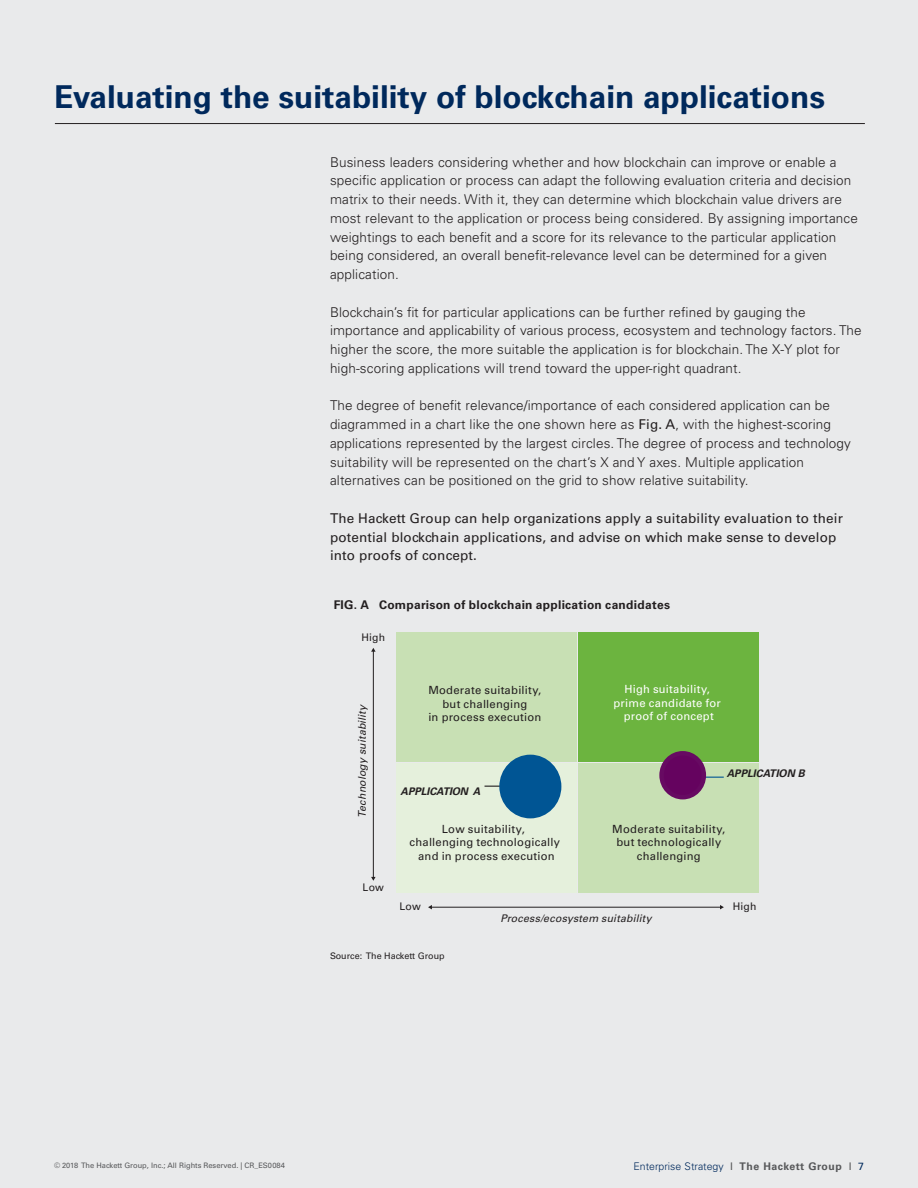
<style>
.page{position:relative;width:918px;height:1188px;background:#e9eaeb}
.page>*{position:absolute;margin:0;border:0;box-sizing:border-box;transform-origin:0 0}
.t1{font:700 31.5px "Univers LT Std";color:#00295c}
.t2{font:300 13.5px/18.8px "Univers LT Std";letter-spacing:.01em;color:#231f20}
.t3{font:13.5px/18.8px "Univers LT Std";letter-spacing:.01em;color:#231f20}
.t4{font:700 12px "Univers LT Std";letter-spacing:.025em;color:#231f20}
.t5{font:11.25px/13.5px "Univers LT Std";letter-spacing:.02em;color:#231f20;text-align:center}
.t6{font:11.25px/13.5px "Univers LT Std";letter-spacing:.02em;color:#fff;text-align:center}
.t7{font:italic 10.5px "Univers LT Std";letter-spacing:.015em;color:#231f20}
.t8{font:300 10.5px "Univers LT Std";color:#00295c}
.t9{font:italic 700 10.5px "Univers LT Std";letter-spacing:-.01em;color:#231f20}
.t10{font:10.5px "Univers LT Std";letter-spacing:.015em;color:#231f20}
.t11{font:9px "Univers LT Std";color:#231f20}
.t12{font:7.5px "Univers LT Std";color:#57585a}
.s1{font-weight:400}
.s2{font-weight:400;color:#57585a}
.s3{font-weight:700;color:#57585a}
</style>
<div class="page">
<hr style="left:55px;top:123px;width:810px;height:1px;background:#231f20">
<div style="left:579px;top:764px;width:180px;height:129px;background:#c8e0b4"></div>
<svg style="left:706px;top:777px;width:18px;height:1px"></svg>
<div style="left:579px;top:632px;width:180px;height:129px;background:#6cb43f"></div>
<div style="left:396px;top:632px;width:181px;height:129px;background:#c8e0b4"></div>
<div style="left:396px;top:764px;width:181px;height:129px;background:#e5f0dc"></div>
<div style="left:662px;top:753px;width:42px;height:44px;background:#65035f;border-radius:50%"></div>
<div style="left:659px;top:751px;width:47px;height:48px;border:4px solid #670a62;border-radius:50%"></div>
<hr style="left:373px;top:651px;width:1px;height:227px;background:#231f20">
<svg style="left:371px;top:648px;width:5px;height:4px"></svg>
<svg style="left:371px;top:877px;width:5px;height:4px"></svg>
<hr style="left:431px;top:907px;width:290px;height:1px;background:#231f20">
<svg style="left:428px;top:905px;width:4px;height:4px"></svg>
<svg style="left:720px;top:905px;width:4px;height:4px"></svg>
<svg style="left:485px;top:786px;width:14px;height:1px"></svg>
<div style="left:502px;top:757px;width:57px;height:59px;background:#005594;border-radius:50%"></div>
<div style="left:499px;top:755px;width:62px;height:63px;border:4px solid #005594;border-radius:50%"></div>
<h1 class="t1" style="left:54px;top:78px;width:773px">Evaluating the suitability of blockchain applications</h1>
<p class="t2" style="left:330px;top:152px;width:529px">Business leaders considering whether and how blockchain can improve or enable a specific application or process can adapt the following evaluation criteria and decision matrix to their needs. With it, they can determine which blockchain value drivers are most relevant to the application or process being considered. By assigning importance weightings to each benefit and a score for its relevance to the particular application being considered, an overall benefit-relevance level can be determined for a given application.</p>
<p class="t2" style="left:330px;top:302px;width:533px">Blockchain’s fit for particular applications can be further refined by gauging the importance and applicability of various process, ecosystem and technology factors. The higher the score, the more suitable the application is for blockchain. The X-Y plot for high-scoring applications will trend toward the upper-right quadrant.</p>
<p class="t2" style="left:330px;top:396px;width:522px">The degree of benefit relevance/importance of each considered application can be diagrammed in a chart like the one shown here as <span class="s1">Fig. A</span>, with the highest-scoring applications represented by the largest circles. The degree of process and technology suitability will be represented on the chart’s X and Y axes. Multiple application alternatives can be positioned on the grid to show relative suitability.</p>
<p class="t3" style="left:330px;top:509px;width:514px">The Hackett Group can help organizations apply a suitability evaluation to their potential blockchain applications, and advise on which make sense to develop into proofs of concept.</p>
<p class="t4" style="left:334px;top:598px;width:338px">FIG. A Comparison of blockchain application candidates</p>
<p class="t10" style="left:361px;top:631px;width:25px">High</p>
<p class="t7" style="left:356px;top:818px;width:115px;rotate:-90deg">Technology suitability</p>
<p class="t10" style="left:363px;top:881px;width:23px">Low</p>
<p class="t5" style="left:428px;top:684px;width:115px">Moderate suitability, but challenging<br>in process execution</p>
<p class="t6" style="left:614px;top:683px;width:109px">High suitability, prime candidate for proof of concept</p>
<p class="t9" style="left:401px;top:785px;width:81px">APPLICATION A</p>
<p class="t9" style="left:727px;top:767px;width:80px">APPLICATION B</p>
<p class="t5" style="left:410px;top:822px;width:152px">Low suitability,<br>challenging technologically and in process execution</p>
<p class="t5" style="left:612px;top:822px;width:115px">Moderate suitability, but technologically challenging</p>
<p class="t10" style="left:399px;top:900px;width:23px">Low</p>
<p class="t7" style="left:500px;top:912px;width:153px">Process/ecosystem suitability</p>
<p class="t10" style="left:733px;top:900px;width:25px">High</p>
<p class="t11" style="left:330px;top:950px;width:116px">Source: The Hackett Group</p>
<p class="t12" style="left:54px;top:1160px;width:232px">© 2018 The Hackett Group, Inc.; All Rights Reserved. | CR_ES0084</p>
<p class="t8" style="left:634px;top:1160px;width:232px">Enterprise Strategy <span class="s2">I</span> <span class="s3">The Hackett Group</span> <span class="s2">I</span> <span class="s1">7</span></p>
</div>
